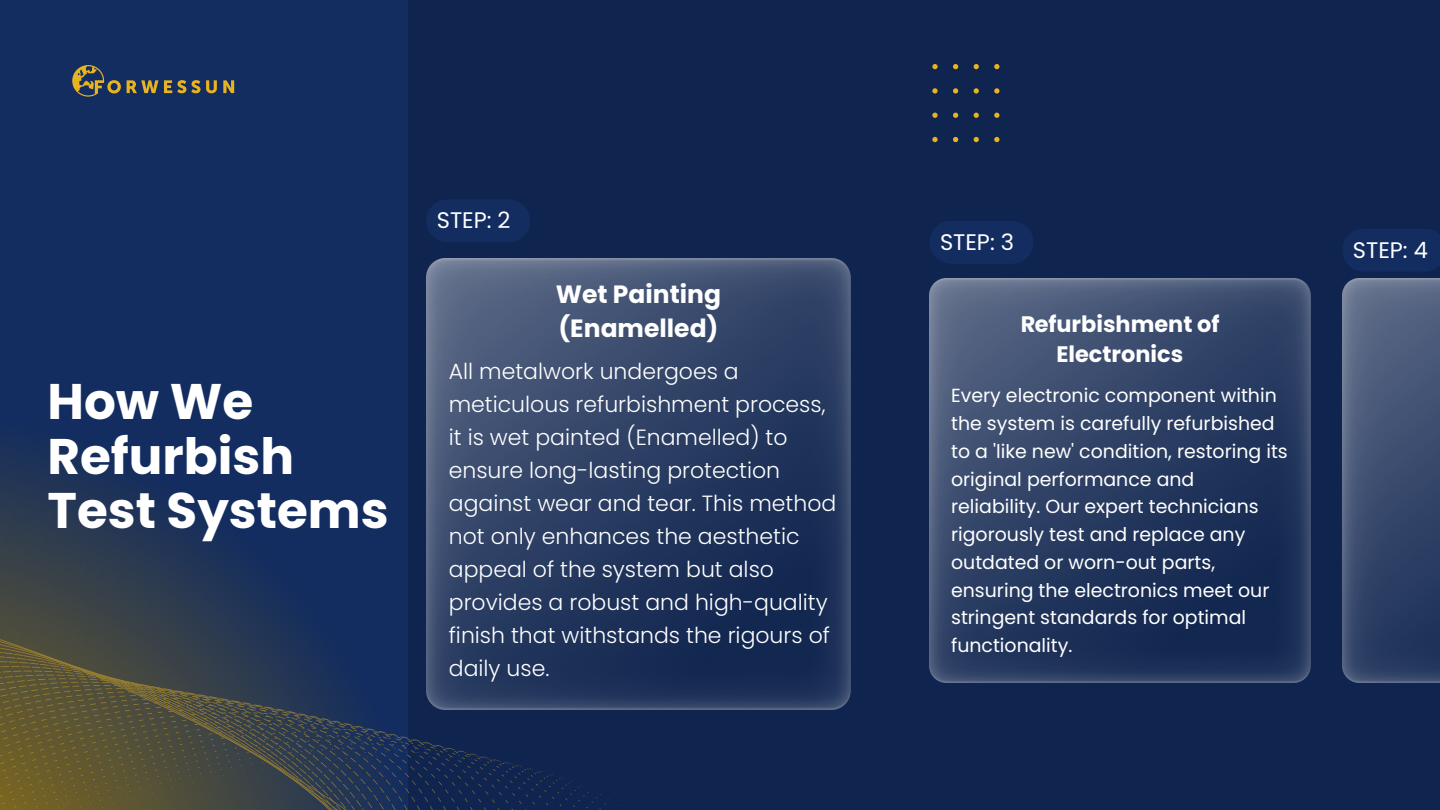
<style>
.page{position:relative;width:1440px;height:810px;background:#132d60}
.page>*{position:absolute;margin:0;border:0;box-sizing:border-box;transform-origin:0 0}
.t1{font:700 50px/54.8px "Poppins";color:#fff}
.t2{font:700 25px/33.8px "Poppins";color:#fff}
.t3{font:22.5px "Poppins";color:#fff}
.t4{font:700 22.4px/30.3px "Poppins";color:#fff;text-align:center}
.t5{font:300 22px/33px "Poppins";color:#fff}
.t6{font:18.9px/27.8px "Poppins";color:#fff}
</style>
<div class="page">
<div style="left:408px;top:0;width:1031px;height:810px;background:#0f244e"></div>
<svg style="left:932px;top:64px;width:67px;height:78px"></svg>
<img style="left:426px;top:259px;width:425px;height:451px">
<img style="left:929px;top:278px;width:381px;height:404px">
<img style="left:1342px;top:278px;width:98px;height:404px">
<img style="left:0;top:456px;width:126px;height:47px">
<svg style="left:426px;top:200px;width:104px;height:42px;background:#122c5e"></svg>
<svg style="left:929px;top:221px;width:104px;height:43px;background:#122c5e"></svg>
<svg style="left:127px;top:80px;width:31px;height:13px"></svg>
<svg style="left:164px;top:80px;width:53px;height:13px"></svg>
<svg style="left:223px;top:80px;width:11px;height:13px"></svg>
<svg style="left:72px;top:65px;width:49px;height:32px"></svg>
<svg style="left:0;top:531px;width:823px;height:179px"></svg>
<svg style="left:0;top:560px;width:810px;height:150px"></svg>
<svg style="left:0;top:594px;width:795px;height:216px"></svg>
<div style="left:1342px;top:229px;width:98px;height:43px;background:#132d60"></div>
<h3 class="t1" style="left:47px;top:374px;width:343px">How We<br>Refurbish<br>Test Systems</h3>
<p class="t3" style="left:437px;top:205px;width:75px">STEP: 2</p>
<p class="t2" style="left:556px;top:277px;width:167px">Wet Painting (Enamelled)</p>
<p class="t5" style="left:449px;top:355px;width:389px">All metalwork undergoes a meticulous refurbishment process, it is wet painted (Enamelled) to ensure long-lasting protection against wear and tear. This method not only enhances the aesthetic appeal of the system but also provides a robust and high-quality finish that withstands the rigours of daily use.</p>
<p class="t3" style="left:940px;top:226px;width:76px">STEP: 3</p>
<p class="t3" style="left:1353px;top:234px;width:76px">STEP: 4</p>
<p class="t4" style="left:1020px;top:309px;width:201px">Refurbishment of<br>Electronics</p>
<p class="t6" style="left:951px;top:382px;width:338px">Every electronic component within the system is carefully refurbished to a 'like new' condition, restoring its original performance and reliability. Our expert technicians rigorously test and replace any outdated or worn-out parts, ensuring the electronics meet our stringent standards for optimal functionality.</p>
</div>
